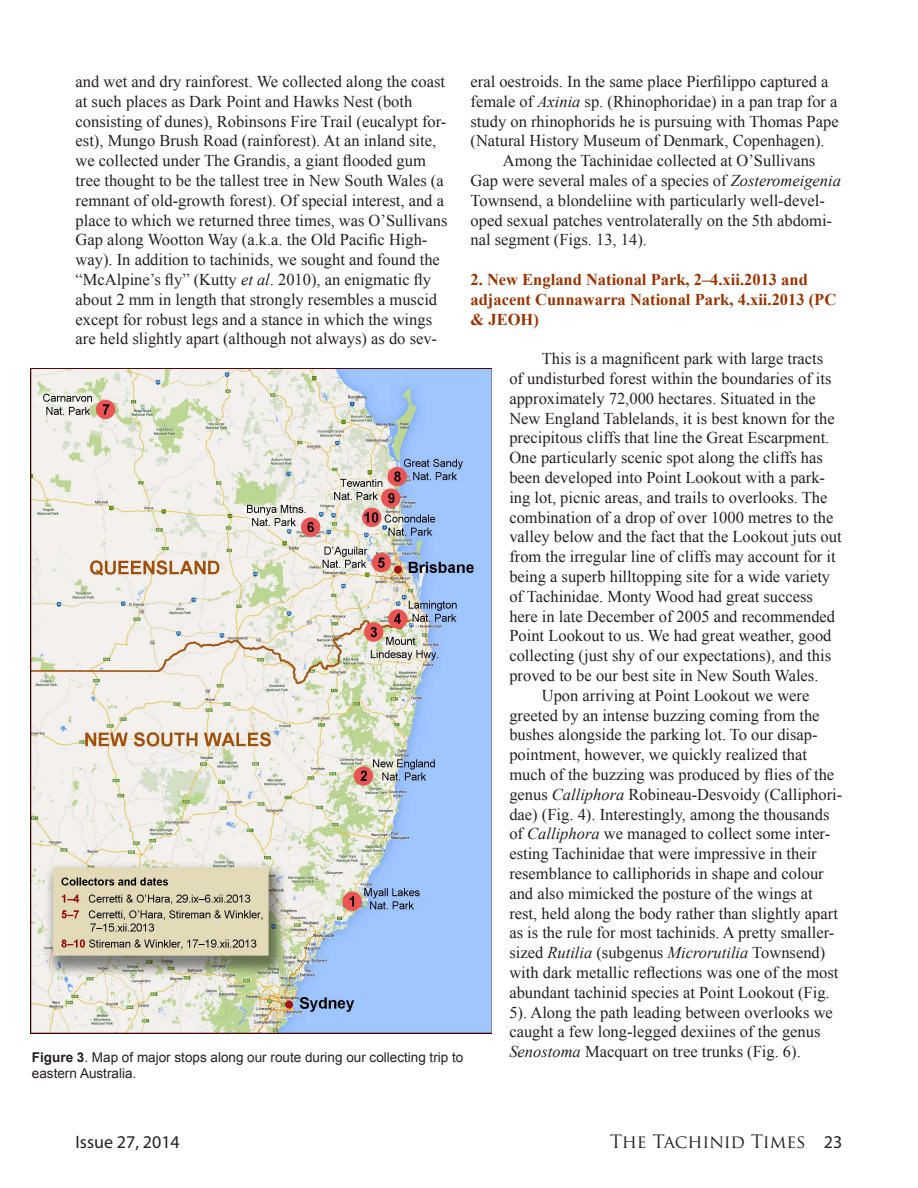
<style>
.page{position:relative;width:918px;height:1188px;background:#fff}
.page>*{position:absolute;margin:0;border:0;box-sizing:border-box;transform-origin:0 0}
.t1{font:18px "Trajan Pro";letter-spacing:-.02em;color:#231f20}
.t2{font:18px "Myriad Pro";color:#231f20}
.t3{font:16.5px/19.8px "Times New Roman";color:#231f20}
.Australia_-_Location{font:700 16.5px/19.8px "Times New Roman";color:#930}
.t4{font:13.5px/16.2px "Arial";color:#231f20}
.s1{font-style:italic}
.s2{font-weight:700}
.s3{font-family:"Myriad Pro"}
</style>
<div class="page">
<img style="left:31px;top:369px;width:460px;height:665px">
<p class="t3" style="left:76px;top:71px;width:373px">and wet and dry rainforest. We collected along the coast at such places as Dark Point and Hawks Nest (both consisting of dunes), Robinsons Fire Trail (eucalypt for&shy;est), Mungo Brush Road (rainforest). At an inland site, we collected under The Grandis, a giant flooded gum tree thought to be the tallest tree in New South Wales (a remnant of old-growth forest). Of special interest, and a place to which we returned three times, was O’Sullivans Gap along Wootton Way (a.k.a. the Old Pacific High&shy;way). In addition to tachinids, we sought and found the “McAlpine’s fly” (Kutty <span class="s1">et al</span>. 2010), an enigmatic fly about 2 mm in length that strongly resembles a muscid except for robust legs and a stance in which the wings are held slightly apart (although not always) as do sev-</p>
<p class="t3" style="left:471px;top:71px;width:370px">eral oestroids. In the same place Pierfilippo captured a female of <span class="s1">Axinia</span> sp. (Rhinophoridae) in a pan trap for a study on rhinophorids he is pursuing with Thomas Pape (Natural History Museum of Denmark, Copenhagen).</p>
<p class="t3" style="left:471px;top:151px;width:372px;text-indent:32px">Among the Tachinidae collected at O’Sullivans Gap were several males of a species of <span class="s1">Zosteromeigenia </span>Townsend, a blondeliine with particularly well-devel&shy;oped sexual patches ventrolaterally on the 5th abdomi&shy;nal segment (Figs. 13, 14).</p>
<p class="Australia_-_Location" style="left:471px;top:269px;width:367px">2. New England National Park, 2–4.xii.2013 and adjacent Cunnawarra National Park, 4.xii.2013 (PC &amp; JEOH)</p>
<p class="t3" style="left:509px;top:349px;width:334px;text-indent:32px">This is a magnificent park with large tracts<br>of undisturbed forest within the boundaries of its approximately 72,000 hectares. Situated in the New England Tablelands, it is best known for the precipitous cliffs that line the Great Escarpment.<br>One particularly scenic spot along the cliffs has been developed into Point Lookout with a park&shy;ing lot, picnic areas, and trails to overlooks. The combination of a drop of over 1000 metres to the valley below and the fact that the Lookout juts out from the irregular line of cliffs may account for it being a superb hilltopping site for a wide variety of Tachinidae. Monty Wood had great success here in late December of 2005 and recommended Point Lookout to us. We had great weather, good collecting (just shy of our expectations), and this proved to be our best site in New South Wales.</p>
<p class="t3" style="left:509px;top:685px;width:334px;text-indent:32px">Upon arriving at Point Lookout we were greeted by an intense buzzing coming from the bushes alongside the parking lot. To our disap&shy;pointment, however, we quickly realized that much of the buzzing was produced by flies of the genus <span class="s1">Calliphora</span> Robineau-Desvoidy (Calliphori&shy;dae) (Fig. 4). Interestingly, among the thousands of <span class="s1">Calliphora</span> we managed to collect some inter&shy;esting Tachinidae that were impressive in their resemblance to calliphorids in shape and colour and also mimicked the posture of the wings at rest, held along the body rather than slightly apart as is the rule for most tachinids. A pretty smaller&shy;sized <span class="s1">Rutilia</span> (subgenus <span class="s1">Microrutilia</span> Townsend) with dark metallic reflections was one of the most abundant tachinid species at Point Lookout (Fig.<br>5). Along the path leading between overlooks we caught a few long-legged dexiines of the genus <span class="s1">Senostoma</span> Macquart on tree trunks (Fig. 6).</p>
<p class="t4" style="left:32px;top:1049px;width:433px"><span class="s2">Figure 3</span>. Map of major stops along our route during our collecting trip to eastern Australia.</p>
<p class="t2" style="left:76px;top:1131px;width:106px">Issue 27, 2014</p>
<p class="t1" style="left:610px;top:1130px;width:234px">The Tachinid Times <span class="s3">23</span></p>
</div>
